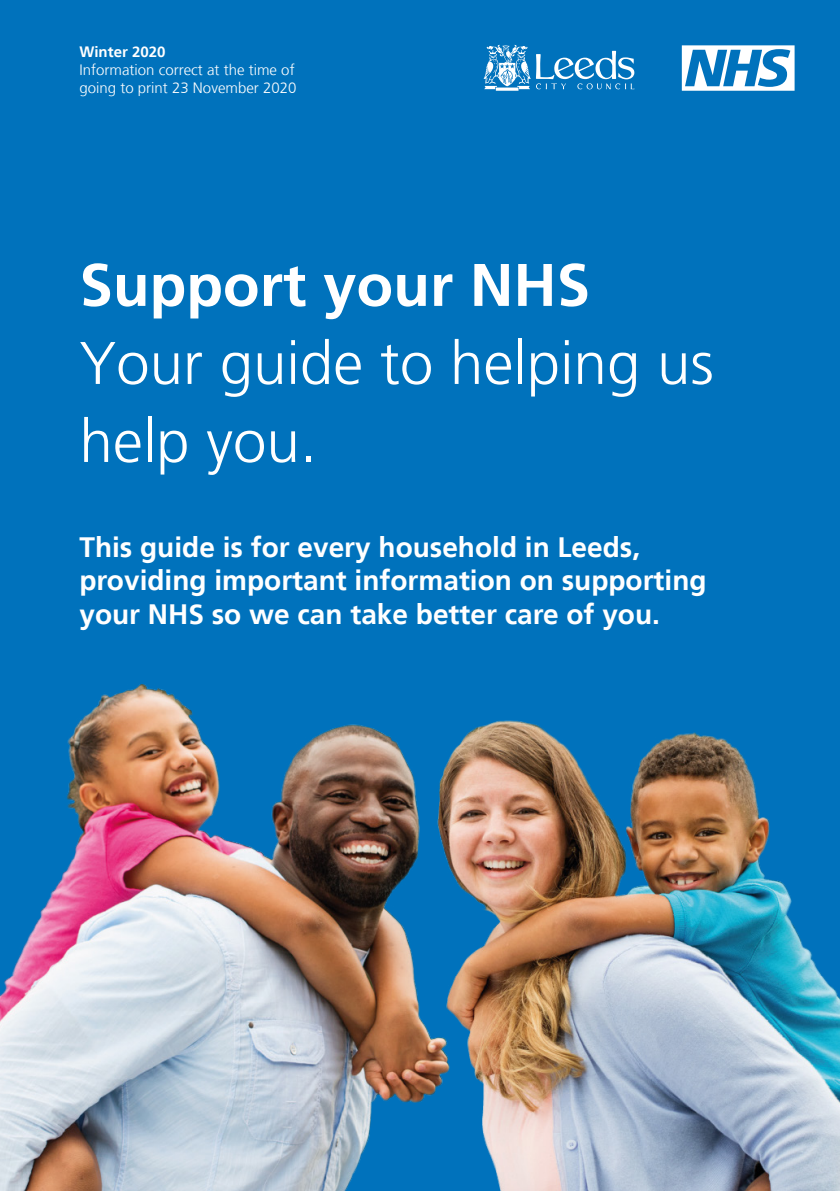
<style>
.page{position:relative;width:840px;height:1191px;background:#fff}
.page>*{position:absolute;margin:0;border:0;box-sizing:border-box;transform-origin:0 0}
.t1{font:300 60px/78px "Frutiger LT";color:#fff}
.t2{font:700 60px "Frutiger LT";color:#fff}
.t3{font:700 28px/33.6px "Frutiger LT";color:#fff}
.t4{font:300 15px/18px "Frutiger LT";color:#fff}
.t5{font:700 15px "Frutiger LT";color:#fff}
</style>
<div class="page">
<div style="left:0;top:0;width:839px;height:1191px;background:#0072bc"></div>
<svg style="left:681px;top:45px;width:113px;height:46px"></svg>
<svg style="left:483px;top:45px;width:151px;height:46px"></svg>
<img style="left:0;top:685px;width:839px;height:506px">
<p class="t5" style="left:79px;top:43px;width:87px">Winter 2020</p>
<p class="t4" style="left:79px;top:61px;width:218px">Information correct at the time of going to print 23 November 2020</p>
<h1 class="t2" style="left:79px;top:250px;width:512px">Support your NHS</h1>
<h1 class="t1" style="left:79px;top:325px;width:635px">Your guide to helping us help you.</h1>
<p class="t3" style="left:79px;top:530px;width:628px">This guide is for every household in Leeds, providing important information on supporting your NHS so we can take better care of you.</p>
</div>
